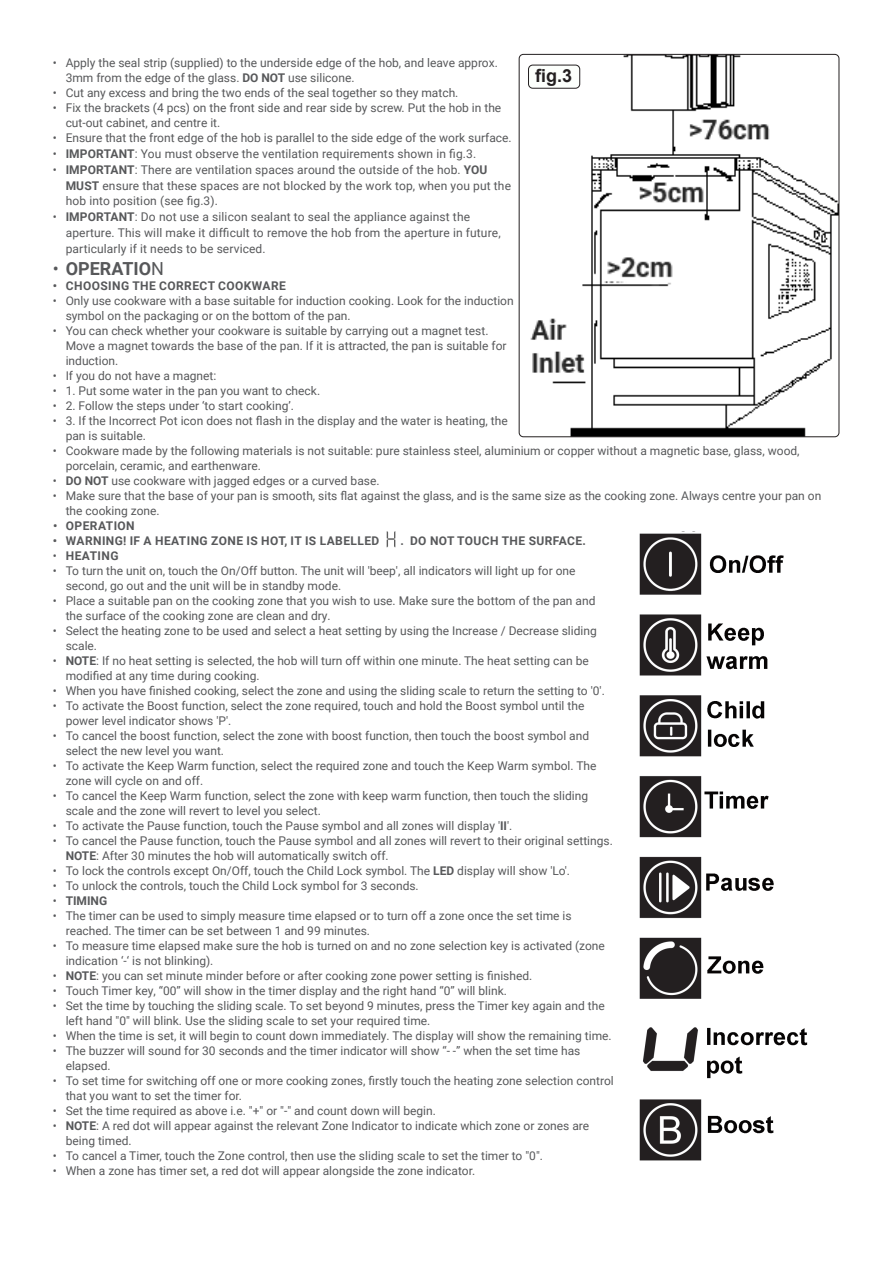
<style>
.page{position:relative;width:893px;height:1263px;background:#fff}
.page>*{position:absolute;margin:0;border:0;box-sizing:border-box;transform-origin:0 0}
.t1{font:700 18px "Roboto";color:#57585a}
.t2{font:700 18px "Arial";color:#231f20}
.t3{font:12px/15px "Roboto";color:#57585a}
.t4{font:700 12px "Roboto";letter-spacing:.035em;color:#57585a}
.s1{font-weight:700}
.s2{font-weight:400}
</style>
<div class="page">
<img style="left:519px;top:54px;width:320px;height:383px">
<div style="left:519px;top:54px;width:320px;height:383px;border:1px solid #231f20;border-radius:4px"></div>
<div style="left:528px;top:65px;width:52px;height:23px;background:#fcfffc;border-radius:4px"></div>
<div style="left:528px;top:65px;width:52px;height:24px;border:1px solid #231f20;border-radius:4px"></div>
<img style="left:387px;top:531px;width:9px;height:17px">
<img style="left:639px;top:531px;width:169px;height:630px">
<p class="t3" style="left:66px;top:54px;width:434px;text-indent:-13px">• Apply the seal strip (supplied) to the underside edge of the hob, and leave approx.<br>3mm from the edge of the glass. <span class="s1">DO NOT</span> use silicone.</p>
<p class="t3" style="left:53px;top:84px;width:407px">• Cut any excess and bring the two ends of the seal together so they match.</p>
<p class="t3" style="left:66px;top:99px;width:437px;text-indent:-13px">• Fix the brackets (4 pcs) on the front side and rear side by screw. Put the hob in the cut-out cabinet, and centre it.</p>
<p class="t3" style="left:53px;top:130px;width:460px">• Ensure that the front edge of the hob is parallel to the side edge of the work surface.</p>
<p class="t3" style="left:53px;top:146px;width:425px">• <span class="s1">IMPORTANT</span>: You must observe the ventilation requirements shown in fig.3.</p>
<p class="t3" style="left:66px;top:161px;width:447px;line-height:15.8px;text-indent:-13px">• <span class="s1">IMPORTANT</span>: There are ventilation spaces around the outside of the hob. <span class="s1">YOU<br>MUST</span> ensure that these spaces are not blocked by the work top, when you put the hob into position (see fig.3).</p>
<p class="t3" style="left:66px;top:208px;width:436px;line-height:15.8px;text-indent:-13px">• <span class="s1">IMPORTANT</span>: Do not use a silicon sealant to seal the appliance against the aperture. This will make it difficult to remove the hob from the aperture in future, particularly if it needs to be serviced.</p>
<p class="t1" style="left:53px;top:256px;width:113px"><span class="s2">•</span> OPERATIO<span class="s2">N</span></p>
<p class="t4" style="left:53px;top:277px;width:234px">• CHOOSING THE CORRECT COOKWARE</p>
<p class="t3" style="left:66px;top:293px;width:450px;text-indent:-13px">• Only use cookware with a base suitable for induction cooking. Look for the induction symbol on the packaging or on the bottom of the pan.</p>
<p class="t3" style="left:66px;top:323px;width:442px;text-indent:-13px">• You can check whether your cookware is suitable by carrying out a magnet test.<br>Move a magnet towards the base of the pan. If it is attracted, the pan is suitable for induction.</p>
<p class="t3" style="left:53px;top:368px;width:165px">• If you do not have a magnet:</p>
<p class="t3" style="left:53px;top:383px;width:269px">• 1. Put some water in the pan you want to check.</p>
<p class="t3" style="left:53px;top:398px;width:243px">• 2. Follow the steps under ‘to start cooking’.</p>
<p class="t3" style="left:66px;top:413px;width:443px;text-indent:-13px">• 3. If the Incorrect Pot icon does not flash in the display and the water is heating, the pan is suitable.</p>
<p class="t3" style="left:66px;top:443px;width:735px;text-indent:-13px">• Cookware made by the following materials is not suitable: pure stainless steel, aluminium or copper without a magnetic base, glass, wood, porcelain, ceramic, and earthenware.</p>
<p class="t3" style="left:53px;top:473px;width:328px">• <span class="s1">DO NOT</span> use cookware with jagged edges or a curved base.</p>
<p class="t3" style="left:66px;top:488px;width:757px;text-indent:-13px">• Make sure that the base of your pan is smooth, sits flat against the glass, and is the same size as the cooking zone. Always centre your pan on the cooking zone.</p>
<p class="t4" style="left:53px;top:517px;width:83px">• OPERATION</p>
<p class="t4" style="left:53px;top:532px;width:328px">• WARNING! IF A HEATING ZONE IS HOT, IT IS LABELLED</p>
<p class="t4" style="left:400px;top:532px;width:187px">. DO NOT TOUCH THE SURFACE.</p>
<p class="t4" style="left:53px;top:547px;width:67px"><span class="s2">•</span> HEATING</p>
<p class="t3" style="left:66px;top:563px;width:511px;text-indent:-13px">• To turn the unit on, touch the On/Off button. The unit will 'beep', all indicators will light up for one second, go out and the unit will be in standby mode.</p>
<p class="t3" style="left:66px;top:593px;width:531px;text-indent:-13px">• Place a suitable pan on the cooking zone that you wish to use. Make sure the bottom of the pan and the surface of the cooking zone are clean and dry.</p>
<p class="t3" style="left:66px;top:623px;width:533px;text-indent:-13px">• Select the heating zone to be used and select a heat setting by using the Increase / Decrease sliding scale.</p>
<p class="t3" style="left:66px;top:653px;width:525px;text-indent:-13px">• <span class="s1">NOTE</span>: If no heat setting is selected, the hob will turn off within one minute. The heat setting can be modified at any time during cooking.</p>
<p class="t3" style="left:53px;top:683px;width:553px">• When you have finished cooking, select the zone and using the sliding scale to return the setting to '0'.</p>
<p class="t3" style="left:66px;top:698px;width:520px;text-indent:-13px">• To activate the Boost function, select the zone required, touch and hold the Boost symbol until the power level indicator shows 'P'.</p>
<p class="t3" style="left:66px;top:728px;width:525px;text-indent:-13px">• To cancel the boost function, select the zone with boost function, then touch the boost symbol and select the new level you want.</p>
<p class="t3" style="left:66px;top:758px;width:532px;text-indent:-13px">• To activate the Keep Warm function, select the required zone and touch the Keep Warm symbol. The zone will cycle on and off.</p>
<p class="t3" style="left:66px;top:788px;width:524px;text-indent:-13px">• To cancel the Keep Warm function, select the zone with keep warm function, then touch the sliding scale and the zone will revert to level you select.</p>
<p class="t3" style="left:53px;top:818px;width:461px">• To activate the Pause function, touch the Pause symbol and all zones will display '<span class="s1">II</span>'.</p>
<p class="t3" style="left:66px;top:833px;width:549px;text-indent:-13px">• To cancel the Pause function, touch the Pause symbol and all zones will revert to their original settings.<br><span class="s1">NOTE</span>: After 30 minutes the hob will automatically switch off.</p>
<p class="t3" style="left:53px;top:863px;width:519px">• To lock the controls except On/Off, touch the Child Lock symbol. The <span class="s1">LED</span> display will show 'Lo'.</p>
<p class="t3" style="left:53px;top:878px;width:367px">• To unlock the controls, touch the Child Lock symbol for 3 seconds.</p>
<p class="t4" style="left:53px;top:892px;width:56px"><span class="s2">•</span> TIMING</p>
<p class="t3" style="left:66px;top:908px;width:507px;text-indent:-13px">• The timer can be used to simply measure time elapsed or to turn off a zone once the set time is reached. The timer can be set between 1 and 99 minutes.</p>
<p class="t3" style="left:66px;top:938px;width:541px;text-indent:-13px">• To measure time elapsed make sure the hob is turned on and no zone selection key is activated (zone indication ‘-‘ is not blinking).</p>
<p class="t3" style="left:53px;top:968px;width:481px">• <span class="s1">NOTE</span>: you can set minute minder before or after cooking zone power setting is finished.</p>
<p class="t3" style="left:53px;top:983px;width:455px">• Touch Timer key, “00” will show in the timer display and the right hand “0” will blink.</p>
<p class="t3" style="left:66px;top:998px;width:540px;text-indent:-13px">• Set the time by touching the sliding scale. To set beyond 9 minutes, press the Timer key again and the left hand "0" will blink. Use the sliding scale to set your required time.</p>
<p class="t3" style="left:53px;top:1028px;width:560px">• When the time is set, it will begin to count down immediately. The display will show the remaining time.</p>
<p class="t3" style="left:66px;top:1043px;width:516px;text-indent:-13px">• The buzzer will sound for 30 seconds and the timer indicator will show “- -” when the set time has elapsed.</p>
<p class="t3" style="left:66px;top:1073px;width:550px;text-indent:-13px">• To set time for switching off one or more cooking zones, firstly touch the heating zone selection control that you want to set the timer for.</p>
<p class="t3" style="left:53px;top:1103px;width:384px">• Set the time required as above i.e. "+" or "-" and count down will begin.</p>
<p class="t3" style="left:66px;top:1118px;width:525px;text-indent:-13px">• <span class="s1">NOTE</span>: A red dot will appear against the relevant Zone Indicator to indicate which zone or zones are being timed.</p>
<p class="t3" style="left:53px;top:1148px;width:492px">• To cancel a Timer, touch the Zone control, then use the sliding scale to set the timer to "0".</p>
<p class="t3" style="left:53px;top:1163px;width:424px">• When a zone has timer set, a red dot will appear alongside the zone indicator.</p>
<p class="t2" style="left:535px;top:63px;width:39px">fig.3</p>
</div>
